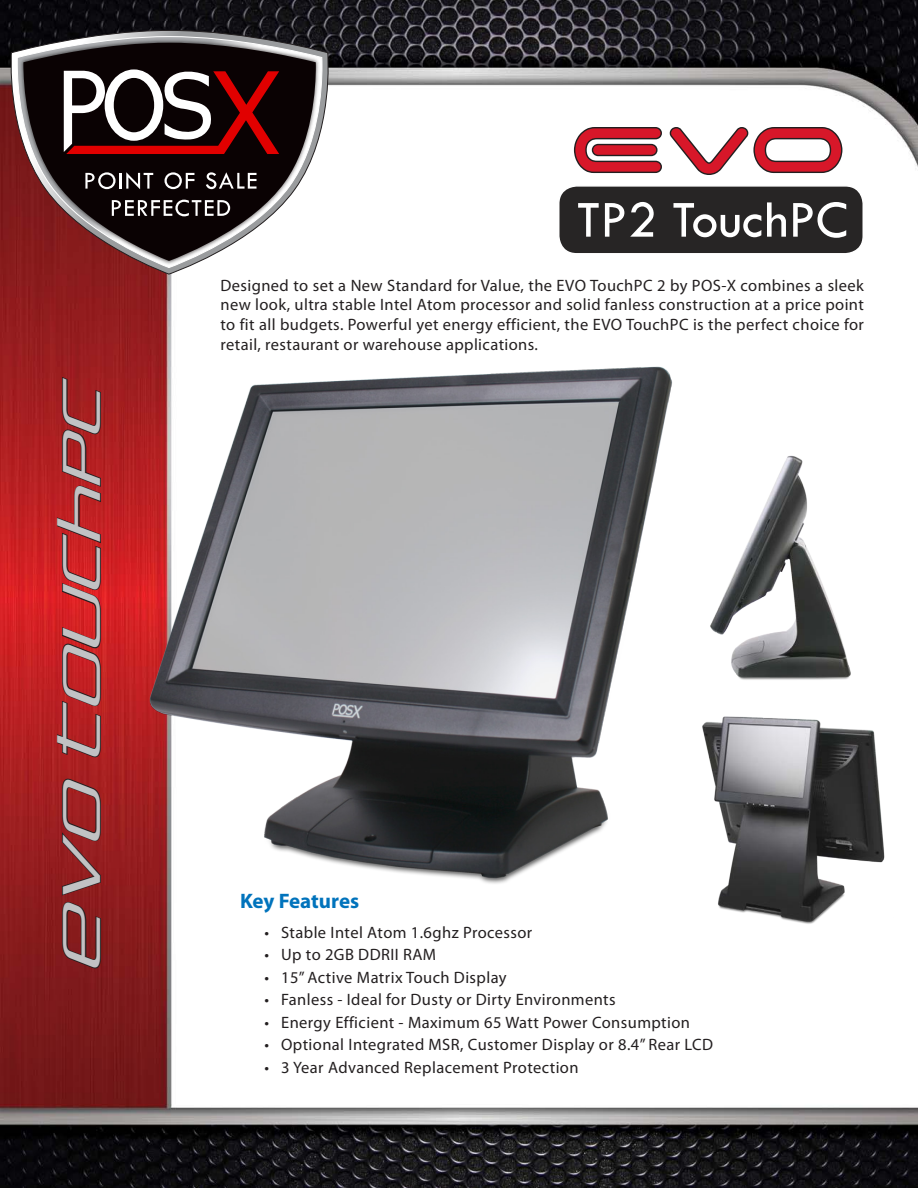
<style>
.page{position:relative;width:918px;height:1188px;background:#fff}
.page>*{position:absolute;margin:0;border:0;box-sizing:border-box;transform-origin:0 0}
.t1{font:99px "Space Age";color:#d71729;scale:1.07 1}
.t2{font:74.25px "Stasmic";color:#c1c2c4;scale:.6 1}
.t3{font:54px "Tw Cen";color:#fff}
.t4{font:700 21px "Myriad Pro";letter-spacing:-.005em;color:#0073bc}
.t5{font:16.5px/19.8px "Myriad Pro";letter-spacing:.025em;color:#231f20;text-align:justify}
</style>
<div class="page">
<img style="left:0;top:0;width:918px;height:1188px">
<svg style="left:61px;top:778px;width:41px;height:191px;background:#801d1e"></svg>
<svg style="left:56px;top:376px;width:46px;height:382px;background:#a52022"></svg>
<svg style="left:5px;top:30px;width:329px;height:245px"></svg>
<img style="left:17px;top:37px;width:305px;height:230px">
<svg style="left:23px;top:43px;width:293px;height:218px;fill:#0a0203"></svg>
<svg style="left:85px;top:172px;width:68px;height:17px"></svg>
<svg style="left:165px;top:172px;width:29px;height:17px"></svg>
<svg style="left:206px;top:172px;width:51px;height:17px"></svg>
<svg style="left:112px;top:200px;width:118px;height:16px"></svg>
<svg style="left:64px;top:65px;width:215px;height:89px"></svg>
<div style="left:570px;top:100px;width:278px;height:79px;background:#fff"></div>
<svg style="left:573px;top:127px;width:270px;height:48px"></svg>
<div style="left:559px;top:186px;width:304px;height:68px;background:#272525;border-radius:18px"></div>
<div style="left:558px;top:185px;width:306px;height:70px;border:2px solid #fff;border-radius:18px"></div>
<img style="left:683px;top:711px;width:216px;height:216px">
<img style="left:678px;top:450px;width:222px;height:234px">
<img style="left:138px;top:354px;width:540px;height:540px">
<p class="t2" style="left:50px;top:972px;width:992px;rotate:-90deg">EVO TouchpC</p>
<p class="t1" style="left:570px;top:105px;width:260px">EVO</p>
<p class="t3" style="left:577px;top:187px;width:273px">TP2 TouchPC</p>
<p class="t5" style="left:220px;top:275px;width:645px">Designed to set a New Standard for Value, the EVO TouchPC 2 by POS-X combines a sleek new look, ultra stable Intel Atom processor and solid fanless construction at a price point to fit all budgets. Powerful yet energy efficient, the EVO TouchPC is the perfect choice for retail, restaurant or warehouse applications.</p>
<p class="t4" style="left:240px;top:887px;width:121px">Key Features</p>
<p class="t5" style="left:264px;top:922px;width:269px">• Stable Intel Atom 1.6ghz Processor</p>
<p class="t5" style="left:264px;top:944px;width:173px">• Up to 2GB DDRII RAM</p>
<p class="t5" style="left:264px;top:967px;width:244px">• 15” Active Matrix Touch Display</p>
<p class="t5" style="left:264px;top:989px;width:353px">• Fanless - Ideal for Dusty or Dirty Environments</p>
<p class="t5" style="left:264px;top:1012px;width:427px">• Energy Efficient - Maximum 65 Watt Power Consumption</p>
<p class="t5" style="left:264px;top:1034px;width:450px">• Optional Integrated MSR, Customer Display or 8.4” Rear LCD</p>
<p class="t5" style="left:264px;top:1057px;width:316px">• 3 Year Advanced Replacement Protection</p>
</div>
